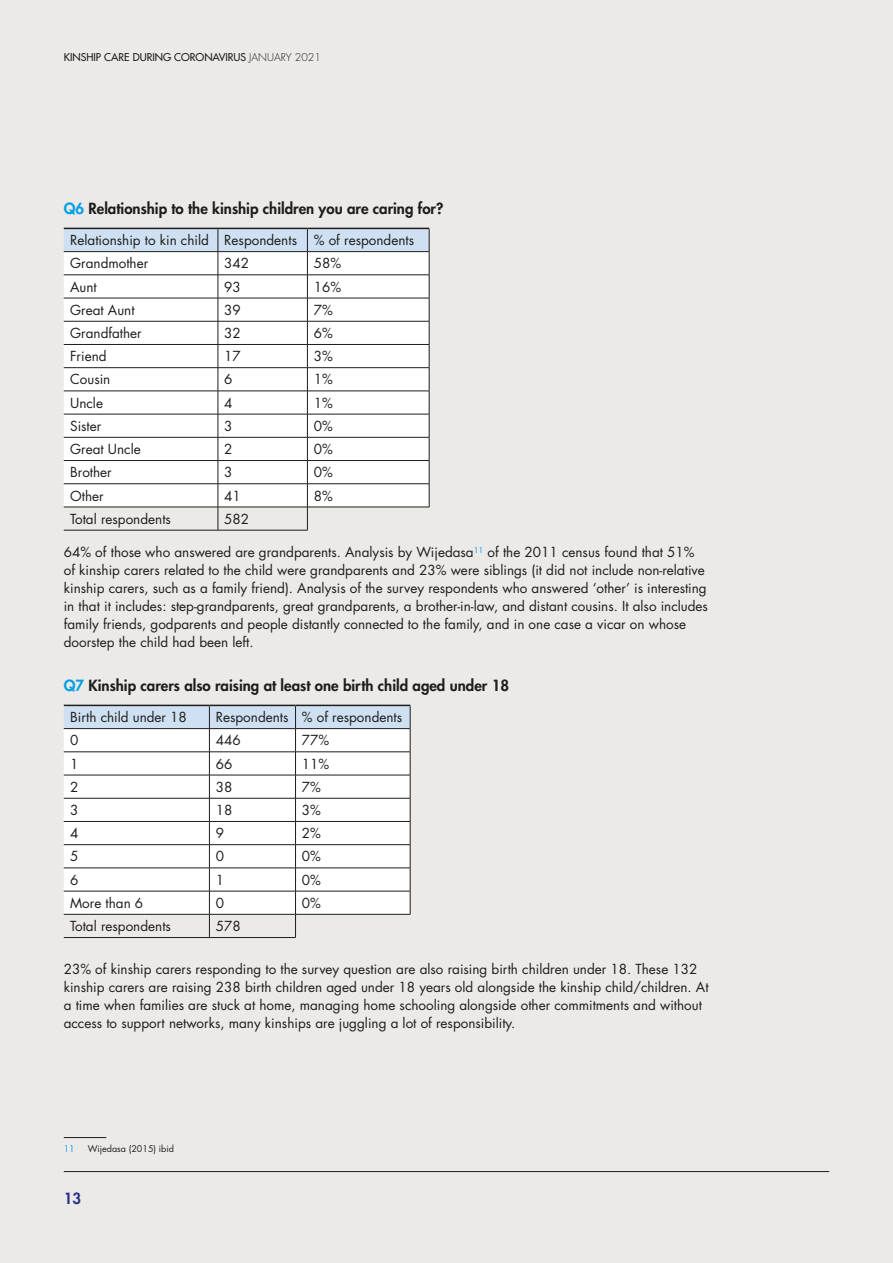
<style>
.page{position:relative;width:893px;height:1263px;background:#ece9e9}
.page>*{position:absolute;margin:0;border:0;box-sizing:border-box;transform-origin:0 0}
.t1{font:800 15px "Futura";color:#1d1d1b}
.t2{font:800 15px "Futura";color:#283583}
.t3{font:13.5px/18px "Futura";color:#1d1d1b}
.t4{font:10.5px "Futura";color:#1d1d1b}
.t5{font:9px "Futura";color:#1d1d1b}
.t6{font:9px "Futura";color:#009fe3}
.s1{font-weight:300}
.s2{color:#009fe3}
</style>
<div class="page">
<hr style="left:64px;top:1171px;width:765px;height:1px;background:#1d1d1b">
<hr style="left:64px;top:530px;width:154px;height:1px;background:#1d1d1b">
<hr style="left:218px;top:530px;width:90px;height:1px;background:#1d1d1b">
<svg style="left:64px;top:228px;width:366px;height:302px;background:#edeeef"></svg>
<svg style="left:64px;top:705px;width:347px;height:232px;background:#edeef0"></svg>
<hr style="left:64px;top:937px;width:145px;height:1px;background:#1d1d1b">
<hr style="left:209px;top:937px;width:87px;height:1px;background:#1d1d1b">
<hr style="left:64px;top:914px;width:145px;height:1px;background:#1d1d1b">
<hr style="left:209px;top:914px;width:87px;height:1px;background:#1d1d1b">
<hr style="left:296px;top:914px;width:114px;height:1px;background:#1d1d1b">
<hr style="left:64px;top:1137px;width:42px;height:1px;background:#1d1d1b">
<p class="t4" style="left:64px;top:51px;width:259px">KINSHIP CARE DURING CORONAVIRUS <span class="s1">JANUARY 2021</span></p>
<p class="t1" style="left:64px;top:199px;width:381px"><span class="s2">Q6</span> Relationship to the kinship children you are caring for?</p>
<p class="t3" style="left:70px;top:229px;width:345px;line-height:23.2px">Relationship to kin child Respondents % of respondents<br>Grandmother</p>
<p class="t3" style="left:224px;top:255px;width:26px">342</p>
<p class="t3" style="left:314px;top:255px;width:29px">58%</p>
<p class="t3" style="left:70px;top:278px;width:28px">Aunt</p>
<p class="t3" style="left:224px;top:278px;width:18px">93</p>
<p class="t3" style="left:314px;top:278px;width:29px">16%</p>
<p class="t3" style="left:70px;top:301px;width:66px">Great Aunt</p>
<p class="t3" style="left:224px;top:301px;width:18px">39</p>
<p class="t3" style="left:314px;top:301px;width:21px">7%</p>
<p class="t3" style="left:70px;top:324px;width:73px">Grandfather</p>
<p class="t3" style="left:224px;top:324px;width:18px">32</p>
<p class="t3" style="left:314px;top:324px;width:21px">6%</p>
<p class="t3" style="left:70px;top:347px;width:38px">Friend</p>
<p class="t3" style="left:224px;top:347px;width:18px">17</p>
<p class="t3" style="left:314px;top:347px;width:21px">3%</p>
<p class="t3" style="left:70px;top:371px;width:42px">Cousin</p>
<p class="t3" style="left:224px;top:371px;width:10px">6</p>
<p class="t3" style="left:314px;top:371px;width:21px">1%</p>
<p class="t3" style="left:70px;top:394px;width:34px">Uncle</p>
<p class="t3" style="left:224px;top:394px;width:10px">4</p>
<p class="t3" style="left:314px;top:394px;width:21px">1%</p>
<p class="t3" style="left:70px;top:417px;width:33px">Sister</p>
<p class="t3" style="left:224px;top:417px;width:10px">3</p>
<p class="t3" style="left:314px;top:417px;width:21px">0%</p>
<p class="t3" style="left:70px;top:440px;width:72px">Great Uncle</p>
<p class="t3" style="left:224px;top:440px;width:10px">2</p>
<p class="t3" style="left:314px;top:440px;width:21px">0%</p>
<p class="t3" style="left:70px;top:463px;width:43px">Brother</p>
<p class="t3" style="left:224px;top:463px;width:10px">3</p>
<p class="t3" style="left:314px;top:463px;width:21px">0%</p>
<p class="t3" style="left:70px;top:487px;width:35px">Other</p>
<p class="t3" style="left:224px;top:487px;width:18px">41</p>
<p class="t3" style="left:314px;top:487px;width:21px">8%</p>
<p class="t3" style="left:70px;top:510px;width:102px">Total respondents</p>
<p class="t3" style="left:224px;top:510px;width:26px">582</p>
<p class="t3" style="left:64px;top:543px;width:646px">64% of those who answered are grandparents. Analysis by Wijedasa<sup>11</sup> of the 2011 census found that 51% of kinship carers related to the child were grandparents and 23% were siblings (it did not include non-relative kinship carers, such as a family friend). Analysis of the survey respondents who answered ‘other’ is interesting in that it includes: step-grandparents, great grandparents, a brother-in-law, and distant cousins. It also includes family friends, godparents and people distantly connected to the family, and in one case a vicar on whose doorstep the child had been left.</p>
<p class="t1" style="left:64px;top:676px;width:447px"><span class="s2">Q7</span> Kinship carers also raising at least one birth child aged under 18</p>
<p class="t3" style="left:70px;top:708px;width:118px">Birth child under 18</p>
<p class="t3" style="left:216px;top:708px;width:188px">Respondents % of respondents</p>
<p class="t3" style="left:70px;top:732px;width:10px">0</p>
<p class="t3" style="left:216px;top:732px;width:26px">446</p>
<p class="t3" style="left:302px;top:732px;width:29px">77%</p>
<p class="t3" style="left:70px;top:755px;width:10px">1</p>
<p class="t3" style="left:216px;top:755px;width:18px">66</p>
<p class="t3" style="left:302px;top:755px;width:29px">11%</p>
<p class="t3" style="left:70px;top:778px;width:10px">2</p>
<p class="t3" style="left:216px;top:778px;width:18px">38</p>
<p class="t3" style="left:302px;top:778px;width:21px">7%</p>
<p class="t3" style="left:70px;top:801px;width:10px">3</p>
<p class="t3" style="left:216px;top:801px;width:18px">18</p>
<p class="t3" style="left:302px;top:801px;width:21px">3%</p>
<p class="t3" style="left:70px;top:824px;width:10px">4</p>
<p class="t3" style="left:216px;top:824px;width:10px">9</p>
<p class="t3" style="left:302px;top:824px;width:21px">2%</p>
<p class="t3" style="left:70px;top:848px;width:10px">5</p>
<p class="t3" style="left:216px;top:848px;width:10px">0</p>
<p class="t3" style="left:302px;top:848px;width:21px">0%</p>
<p class="t3" style="left:70px;top:871px;width:10px">6</p>
<p class="t3" style="left:216px;top:871px;width:10px">1</p>
<p class="t3" style="left:302px;top:871px;width:21px">0%</p>
<p class="t3" style="left:70px;top:894px;width:75px">More than 6</p>
<p class="t3" style="left:216px;top:894px;width:10px">0</p>
<p class="t3" style="left:302px;top:894px;width:21px">0%</p>
<p class="t3" style="left:70px;top:917px;width:102px">Total respondents</p>
<p class="t3" style="left:216px;top:917px;width:26px">578</p>
<p class="t3" style="left:64px;top:960px;width:646px">23% of kinship carers responding to the survey question are also raising birth children under 18. These 132 kinship carers are raising 238 birth children aged under 18 years old alongside the kinship child/children. At a time when families are stuck at home, managing home schooling alongside other commitments and without access to support networks, many kinships are juggling a lot of responsibility.</p>
<p class="t6" style="left:64px;top:1143px;width:13px">11</p>
<p class="t5" style="left:88px;top:1143px;width:88px">Wijedasa (2015) ibid</p>
<p class="t2" style="left:64px;top:1189px;width:19px">13</p>
</div>
